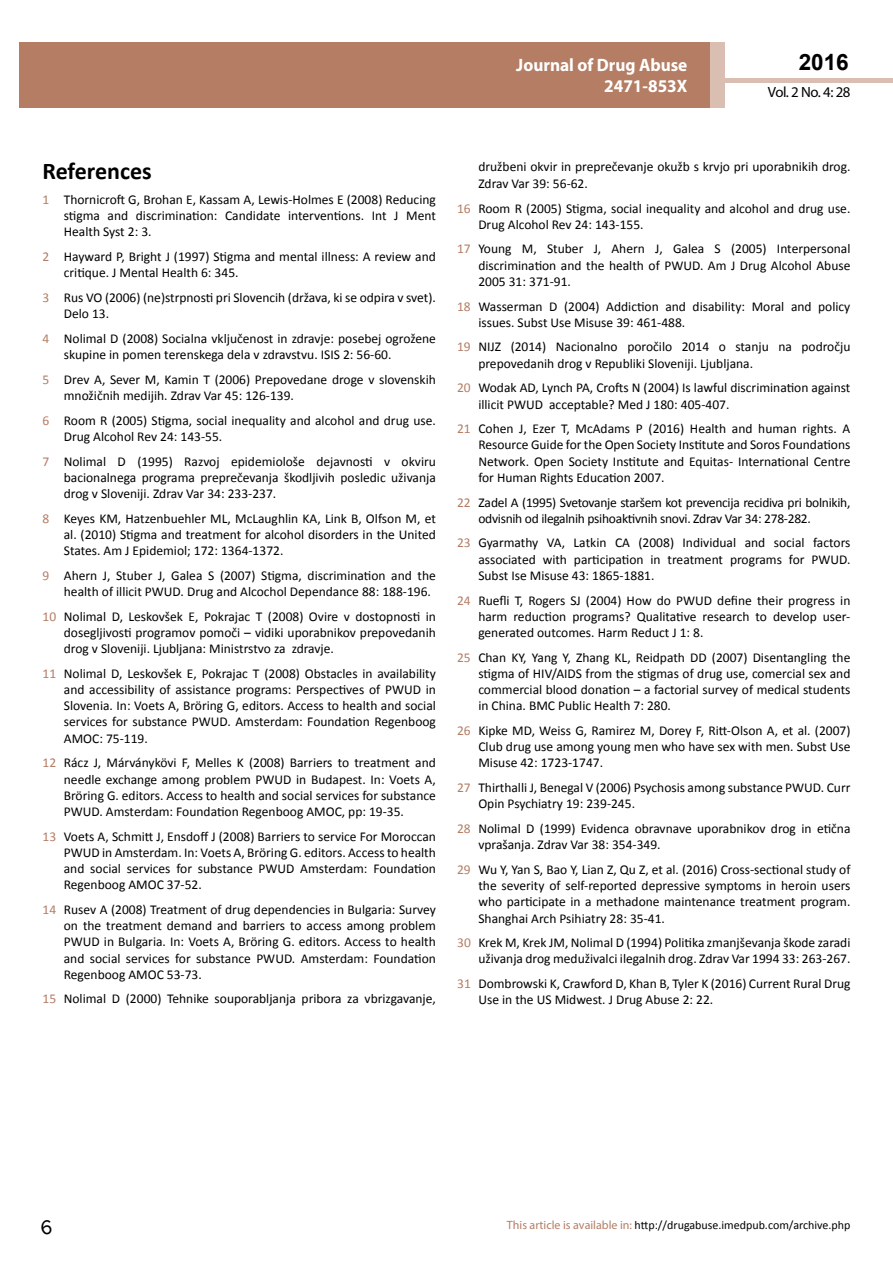
<style>
.page{position:relative;width:893px;height:1263px;background:#fff}
.page>*{position:absolute;margin:0;border:0;box-sizing:border-box;transform-origin:0 0}
.t1{font:25.5px "Tunga";color:#000}
.t2{font:700 24px "Calibri";color:#000}
.t3{font:700 22.5px "Arial";color:#000}
.t4{font:700 18px/21.6px "Myriad Pro";color:#fff;text-align:right;scale:.96 1}
.t5{font:14.85px "Myriad Pro";letter-spacing:-.03em;color:#000}
.t6{font:13.5px/16.2px "Calibri";color:#000;text-align:justify}
.t7{font:13.5px/16.2px "Calibri";letter-spacing:-.02em;color:#000}
.t8{font:12px "Calibri";color:#000}
.s1{color:#b47d64}
.s2{font-family:"Myriad Pro";color:#b47d64}
</style>
<div class="page">
<hr style="left:725px;top:78px;width:168px;height:4px;background:#d9beb1">
<div style="left:19px;top:42px;width:690px;height:66px;background:#b47d64"></div>
<div style="left:709px;top:42px;width:16px;height:66px;background:#d9beb1"></div>
<h3 class="t4" style="left:517px;top:53px;width:198px">ARCHIVOS DE MEDICINA<br>ISSN 1698-9465</h3>
<h3 class="t3" style="left:799px;top:47px;width:52px">2016</h3>
<h3 class="t4" style="left:516px;top:53px;width:180px">Journal of Drug Abuse<br>2471-853X</h3>
<p class="t5" style="left:768px;top:83px;width:84px">Vol. 2 No. 4: 28</p>
<h2 class="t2" style="left:43px;top:156px;width:111px">References</h2>
<p class="t6" style="left:64px;top:191px;width:374px;text-indent:-21px"><span class="s1">1</span> Thornicroft G, Brohan E, Kassam A, Lewis-Holmes E (2008) Reducing stigma and discrimination: Candidate interventions. Int J Ment Health Syst 2: 3.</p>
<p class="t6" style="left:64px;top:248px;width:374px;text-indent:-21px"><span class="s1">2</span> Hayward P, Bright J (1997) Stigma and mental illness: A review and critique. J Mental Health 6: 345.</p>
<p class="t6" style="left:64px;top:289px;width:374px;text-indent:-21px"><span class="s1">3</span> Rus VO (2006) (ne)strpnosti pri Slovencih (država, ki se odpira v svet).<br>Delo 13.</p>
<p class="t6" style="left:64px;top:330px;width:374px;text-indent:-21px"><span class="s1">4</span> Nolimal D (2008) Socialna vključenost in zdravje: posebej ogrožene skupine in pomen terenskega dela v zdravstvu. ISIS 2: 56-60.</p>
<p class="t6" style="left:64px;top:371px;width:374px;text-indent:-21px"><span class="s1">5</span> Drev A, Sever M, Kamin T (2006) Prepovedane droge v slovenskih množičnih medijih. Zdrav Var 45: 126-139.</p>
<p class="t6" style="left:64px;top:412px;width:374px;text-indent:-21px"><span class="s1">6</span> Room R (2005) Stigma, social inequality and alcohol and drug use.<br>Drug Alcohol Rev 24: 143-55.</p>
<p class="t6" style="left:64px;top:453px;width:374px;text-indent:-21px"><span class="s1">7</span> Nolimal D (1995) Razvoj epidemiološe dejavnosti v okviru bacionalnega programa preprečevanja škodljivih posledic uživanja drog v Sloveniji. Zdrav Var 34: 233-237.</p>
<p class="t6" style="left:64px;top:510px;width:374px;text-indent:-21px"><span class="s1">8</span> Keyes KM, Hatzenbuehler ML, McLaughlin KA, Link B, Olfson M, et al. (2010) Stigma and treatment for alcohol disorders in the United States. Am J Epidemiol; 172: 1364-1372.</p>
<p class="t6" style="left:64px;top:567px;width:374px;text-indent:-21px"><span class="s1">9</span> Ahern J, Stuber J, Galea S (2007) Stigma, discrimination and the health of illicit PWUD. Drug and Alcochol Dependance 88: 188-196.</p>
<p class="t6" style="left:64px;top:608px;width:374px;text-indent:-21px"><span class="s1">10</span> Nolimal D, Leskovšek E, Pokrajac T (2008) Ovire v dostopnosti in dosegljivosti programov pomoči – vidiki uporabnikov prepovedanih drog v Sloveniji. Ljubljana: Ministrstvo za zdravje.</p>
<p class="t6" style="left:64px;top:665px;width:374px;text-indent:-21px"><span class="s1">11</span> Nolimal D, Leskovšek E, Pokrajac T (2008) Obstacles in availability and accessibility of assistance programs: Perspectives of PWUD in Slovenia. In: Voets A, Bröring G, editors. Access to health and social services for substance PWUD. Amsterdam: Foundation Regenboog AMOC: 75-119.</p>
<p class="t6" style="left:64px;top:755px;width:374px;text-indent:-21px"><span class="s1">12</span> Rácz J, Márványkövi F, Melles K (2008) Barriers to treatment and needle exchange among problem PWUD in Budapest. In: Voets A, Bröring G. editors. Access to health and social services for substance PWUD. Amsterdam: Foundation Regenboog AMOC, pp: 19-35.</p>
<p class="t6" style="left:64px;top:828px;width:374px;text-indent:-21px"><span class="s1">13</span> Voets A, Schmitt J, Ensdoff J (2008) Barriers to service For Moroccan PWUD in Amsterdam. In: Voets A, Bröring G. editors. Access to health and social services for substance PWUD Amsterdam: Foundation Regenboog AMOC 37-52.</p>
<p class="t6" style="left:64px;top:901px;width:374px;text-indent:-21px"><span class="s1">14</span> Rusev A (2008) Treatment of drug dependencies in Bulgaria: Survey on the treatment demand and barriers to access among problem PWUD in Bulgaria. In: Voets A, Bröring G. editors. Access to health and social services for substance PWUD. Amsterdam: Foundation Regenboog AMOC 53-73.</p>
<p class="t6" style="left:43px;top:991px;width:395px"><span class="s1">15</span> Nolimal D (2000) Tehnike souporabljanja pribora za vbrizgavanje,</p>
<p class="t6" style="left:478px;top:159px;width:374px">družbeni okvir in preprečevanje okužb s krvjo pri uporabnikih drog.<br>Zdrav Var 39: 56-62.</p>
<p class="t6" style="left:478px;top:200px;width:374px;text-indent:-21px"><span class="s1">16</span> Room R (2005) Stigma, social inequality and alcohol and drug use.<br>Drug Alcohol Rev 24: 143-155.</p>
<p class="t6" style="left:478px;top:241px;width:374px;text-indent:-21px"><span class="s1">17</span> Young M, Stuber J, Ahern J, Galea S (2005) Interpersonal discrimination and the health of PWUD. Am J Drug Alcohol Abuse 2005 31: 371-91.</p>
<p class="t6" style="left:478px;top:298px;width:374px;text-indent:-21px"><span class="s1">18</span> Wasserman D (2004) Addiction and disability: Moral and policy issues. Subst Use Misuse 39: 461-488.</p>
<p class="t6" style="left:478px;top:339px;width:374px;text-indent:-21px"><span class="s1">19</span> NIJZ (2014) Nacionalno poročilo 2014 o stanju na področju prepovedanih drog v Republiki Sloveniji. Ljubljana.</p>
<p class="t6" style="left:478px;top:380px;width:374px;text-indent:-21px"><span class="s1">20</span> Wodak AD, Lynch PA, Crofts N (2004) Is lawful discrimination against illicit PWUD acceptable? Med J 180: 405-407.</p>
<p class="t6" style="left:478px;top:421px;width:374px;text-indent:-21px"><span class="s1">21</span> Cohen J, Ezer T, McAdams P (2016) Health and human rights. A Resource Guide for the Open Society Institute and Soros Foundations Network. Open Society Institute and Equitas- International Centre for Human Rights Education 2007.</p>
<p class="t7" style="left:478px;top:494px;width:374px;text-indent:-21px"><span class="s1">22</span> Zadel A (1995) Svetovanje staršem kot prevencija recidiva pri bolnikih, odvisnih od ilegalnih psihoaktivnih snovi. Zdrav Var 34: 278-282.</p>
<p class="t6" style="left:478px;top:535px;width:374px;text-indent:-21px"><span class="s1">23</span> Gyarmathy VA, Latkin CA (2008) Individual and social factors associated with participation in treatment programs for PWUD.<br>Subst Ise Misuse 43: 1865-1881.</p>
<p class="t6" style="left:478px;top:592px;width:374px;text-indent:-21px"><span class="s1">24</span> Ruefli T, Rogers SJ (2004) How do PWUD define their progress in harm reduction programs? Qualitative research to develop user&shy;generated outcomes. Harm Reduct J 1: 8.</p>
<p class="t6" style="left:478px;top:649px;width:374px;text-indent:-21px"><span class="s1">25</span> Chan KY, Yang Y, Zhang KL, Reidpath DD (2007) Disentangling the stigma of HIV/AIDS from the stigmas of drug use, comercial sex and commercial blood donation – a factorial survey of medical students in China. BMC Public Health 7: 280.</p>
<p class="t6" style="left:478px;top:722px;width:374px;text-indent:-21px"><span class="s1">26</span> Kipke MD, Weiss G, Ramirez M, Dorey F, Ritt-Olson A, et al. (2007)<br>Club drug use among young men who have sex with men. Subst Use Misuse 42: 1723-1747.</p>
<p class="t6" style="left:478px;top:779px;width:374px;text-indent:-21px"><span class="s1">27</span> Thirthalli J, Benegal V (2006) Psychosis among substance PWUD. Curr<br>Opin Psychiatry 19: 239-245.</p>
<p class="t6" style="left:478px;top:820px;width:374px;text-indent:-21px"><span class="s1">28</span> Nolimal D (1999) Evidenca obravnave uporabnikov drog in etična vprašanja. Zdrav Var 38: 354-349.</p>
<p class="t6" style="left:478px;top:861px;width:374px;text-indent:-21px"><span class="s1">29</span> Wu Y, Yan S, Bao Y, Lian Z, Qu Z, et al. (2016) Cross-sectional study of the severity of self-reported depressive symptoms in heroin users who participate in a methadone maintenance treatment program.<br>Shanghai Arch Psihiatry 28: 35-41.</p>
<p class="t6" style="left:457px;top:935px;width:395px;text-align:right"><span class="s1">30</span> Krek M, Krek JM, Nolimal D (1994) Politika zmanjševanja škode zaradi uživanja drog meduživalci ilegalnih drog. Zdrav Var 1994 33: 263-267.</p>
<p class="t6" style="left:478px;top:976px;width:374px;text-indent:-21px"><span class="s1">31</span> Dombrowski K, Crawford D, Khan B, Tyler K (2016) Current Rural Drug<br>Use in the US Midwest. J Drug Abuse 2: 22.</p>
<h1 class="t1" style="left:40px;top:1210px;width:14px">6</h1>
<p class="t8" style="left:507px;top:1218px;width:345px"><span class="s2">This article is available in:</span> http://drugabuse.imedpub.com/archive.php</p>
</div>
